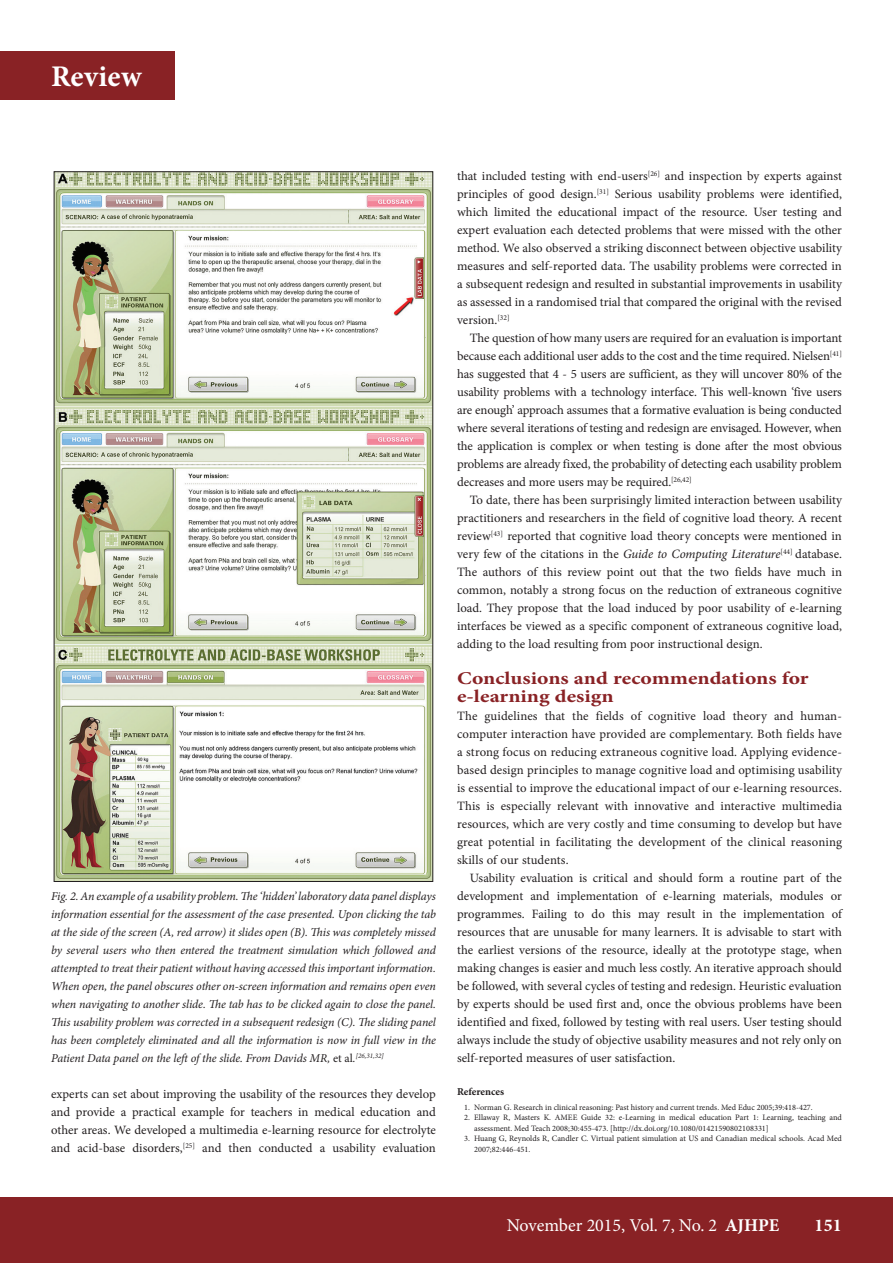
<style>
.page{position:relative;width:893px;height:1263px;background:#fff}
.page>*{position:absolute;margin:0;border:0;box-sizing:border-box;transform-origin:0 0}
.t1{font:700 30px "Minion Pro";letter-spacing:.005em;color:#fff}
.B_HEAD{font:700 18px/18px "Minion Pro";color:#892225;scale:1.2 1}
.t2{font:18px "Minion Pro";letter-spacing:-.005em;color:#fff}
.t3{font:700 18px "Minion Pro";color:#fff}
.BODY_TEXT_INDENT{font:12.75px/18px "Minion Pro";letter-spacing:-.005em;color:#231f20;text-align:justify}
.BODY_TEXT_1ST_PARAGR{font:12.75px/18px "Minion Pro";letter-spacing:.01em;color:#231f20;text-align:justify}
.CAPTIONS{font:italic 12px/18px "Minion Pro";letter-spacing:-.01em;color:#231f20;text-align:justify}
.REFERENCE_HEADING{font:700 10.5px "Minion Pro";letter-spacing:-.005em;color:#231f20}
.t4{font:8.25px/10.5px "Minion Pro";color:#231f20}
.s1{font-style:normal}
.s2{font-style:italic}
.s3{font-weight:700}
</style>
<div class="page">
<div style="left:0;top:1197px;width:893px;height:66px;background:#892225"></div>
<div style="left:0;top:51px;width:174px;height:49px;background:#892225"></div>
<img style="left:56px;top:173px;width:375px;height:707px">
<h1 class="t1" style="left:84px;top:56px;width:81px">search</h1>
<p class="t1" style="left:51px;top:56px;width:92px">Review</p>
<p class="CAPTIONS" style="left:51px;top:887px;width:386px">Fig. 2. An example of a usability problem. The ‘hidden’ laboratory data panel displays information essential for the assessment of the case presented. Upon clicking the tab at the side of the screen (A, red arrow) it slides open (B). This was completely missed by several users who then entered the treatment simulation which followed and attempted to treat their patient without having accessed this important information.<br>When open, the panel obscures other on-screen information and remains open even when navigating to another slide. The tab has to be clicked again to close the panel.<br>This usability problem was corrected in a subsequent redesign (C). The sliding panel has been completely eliminated and all the information is now in full view in the Patient Data panel on the left of the slide. From Davids MR, <span class="s1">et al</span>.<sup>[26,31,32]</sup></p>
<p class="BODY_TEXT_INDENT" style="left:51px;top:1085px;width:386px">experts can set about improving the usability of the resources they develop and provide a practical example for teachers in medical education and other areas. We developed a multimedia e-learning resource for electrolyte and acid-base disorders,<sup>[25]</sup> and then conducted a usability evaluation</p>
<p class="BODY_TEXT_INDENT" style="left:457px;top:167px;width:386px">that included testing with end-users<sup>[26]</sup> and inspection by experts against principles of good design.<sup>[31]</sup> Serious usability problems were identified, which limited the educational impact of the resource. User testing and expert evaluation each detected problems that were missed with the other method. We also observed a striking disconnect between objective usability measures and self-reported data. The usability problems were corrected in a subsequent redesign and resulted in substantial improvements in usability as assessed in a randomised trial that compared the original with the revised version.<sup>[32]</sup></p>
<p class="BODY_TEXT_INDENT" style="left:457px;top:329px;width:386px;text-indent:13px">The question of how many users are required for an evaluation is important because each additional user adds to the cost and the time required. Nielsen<sup>[41] </sup>has suggested that 4 - 5 users are sufficient, as they will uncover 80% of the usability problems with a technology interface. This well-known ‘five users are enough’ approach assumes that a formative evaluation is being conducted where several iterations of testing and redesign are envisaged. However, when the application is complex or when testing is done after the most obvious problems are already fixed, the probability of detecting each usability problem decreases and more users may be required.<sup>[26,42]</sup></p>
<p class="BODY_TEXT_INDENT" style="left:457px;top:491px;width:386px;text-indent:13px">To date, there has been surprisingly limited interaction between usability practitioners and researchers in the field of cognitive load theory. A recent review<sup>[43]</sup> reported that cognitive load theory concepts were mentioned in very few of the citations in the <span class="s2">Guide to Computing Literature</span><sup>[44]</sup> database.<br>The authors of this review point out that the two fields have much in common, notably a strong focus on the reduction of extraneous cognitive load. They propose that the load induced by poor usability of e-learning interfaces be viewed as a specific component of extraneous cognitive load, adding to the load resulting from poor instructional design.</p>
<h2 class="B_HEAD" style="left:457px;top:669px;width:294px">Conclusions and recommendations for e-learning design</h2>
<p class="BODY_TEXT_1ST_PARAGR" style="left:457px;top:707px;width:386px">The guidelines that the fields of cognitive load theory and human&shy;computer interaction have provided are complementary. Both fields have a strong focus on reducing extraneous cognitive load. Applying evidence&shy;based design principles to manage cognitive load and optimising usability is essential to improve the educational impact of our e-learning resources.<br>This is especially relevant with innovative and interactive multimedia resources, which are very costly and time consuming to develop but have great potential in facilitating the development of the clinical reasoning skills of our students.</p>
<p class="BODY_TEXT_INDENT" style="left:457px;top:869px;width:386px;text-indent:13px">Usability evaluation is critical and should form a routine part of the development and implementation of e-learning materials, modules or programmes. Failing to do this may result in the implementation of resources that are unusable for many learners. It is advisable to start with the earliest versions of the resource, ideally at the prototype stage, when making changes is easier and much less costly. An iterative approach should be followed, with several cycles of testing and redesign. Heuristic evaluation by experts should be used first and, once the obvious problems have been identified and fixed, followed by testing with real users. User testing should always include the study of objective usability measures and not rely only on self-reported measures of user satisfaction.</p>
<h5 class="REFERENCE_HEADING" style="left:457px;top:1084px;width:48px">References</h5>
<p class="t4" style="left:464px;top:1102px;width:350px">1. Norman G. Research in clinical reasoning: Past history and current trends. Med Educ 2005;39:418-427.</p>
<p class="t4" style="left:474px;top:1112px;width:369px;text-indent:-10px">2. Ellaway R, Masters K. AMEE Guide 32: e-Learning in medical education Part 1: Learning, teaching and assessment. Med Teach 2008;30:455-473. [http://dx.doi.org/10.1080/01421590802108331]</p>
<p class="t4" style="left:474px;top:1133px;width:369px;text-indent:-10px">3. Huang G, Reynolds R, Candler C. Virtual patient simulation at US and Canadian medical schools. Acad Med<br>2007;82:446-451.</p>
<h2 class="t2" style="left:507px;top:1213px;width:274px">November 2015, Vol. 7, No. 2 <span class="s3">AJHPE</span></h2>
<h2 class="t3" style="left:814px;top:1213px;width:29px">151</h2>
</div>
